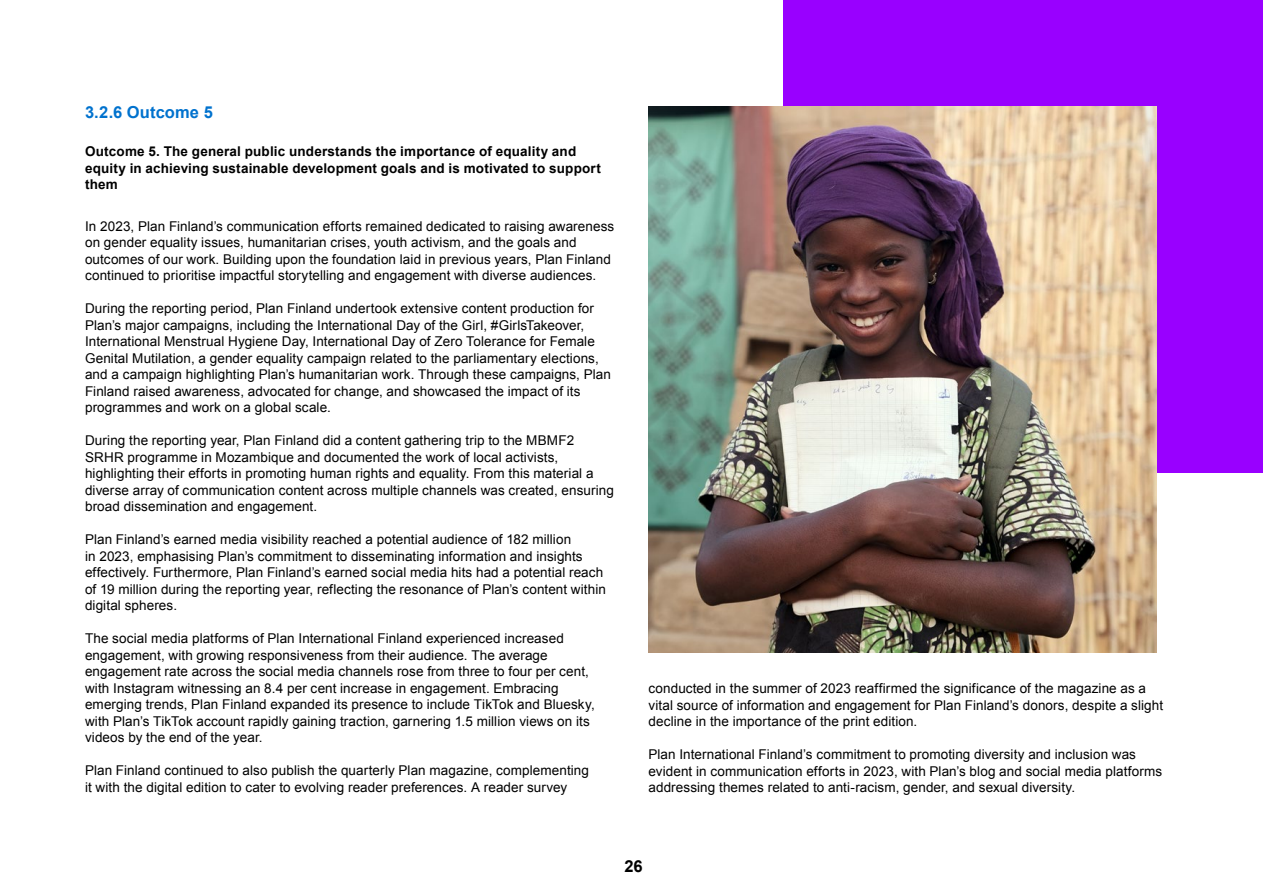
<style>
.page{position:relative;width:1263px;height:893px;background:#fff}
.page>*{position:absolute;margin:0;border:0;box-sizing:border-box;transform-origin:0 0}
._3_Alaluvun_väliotsikko{font:700 16.5px "Arial";letter-spacing:.01em;color:#0072ce}
.t1{font:700 16.5px "Arial";color:#000}
.Leipä{font:13.5px/16.5px "Arial";letter-spacing:.005em;color:#000}
.alaluvun_väliotsikon_alaotsikko{font:700 13.5px/16.5px "Arial";letter-spacing:.015em;color:#000}
</style>
<div class="page">
<div style="left:783px;top:0;width:480px;height:472px;background:#90f"></div>
<img style="left:649px;top:106px;width:507px;height:547px">
<h3 class="_3_Alaluvun_väliotsikko" style="left:85px;top:102px;width:129px">3.2.6 Outcome 5</h3>
<h4 class="alaluvun_väliotsikon_alaotsikko" style="left:85px;top:144px;width:517px">Outcome 5. The general public understands the importance of equality and equity in achieving sustainable development goals and is motivated to support them</h4>
<p class="Leipä" style="left:85px;top:218px;width:531px">In 2023, Plan Finland’s communication efforts remained dedicated to raising awareness on gender equality issues, humanitarian crises, youth activism, and the goals and outcomes of our work. Building upon the foundation laid in previous years, Plan Finland continued to prioritise impactful storytelling and engagement with diverse audiences.</p>
<p class="Leipä" style="left:85px;top:300px;width:527px">During the reporting period, Plan Finland undertook extensive content production for Plan’s major campaigns, including the International Day of the Girl, #GirlsTakeover, International Menstrual Hygiene Day, International Day of Zero Tolerance for Female Genital Mutilation, a gender equality campaign related to the parliamentary elections, and a campaign highlighting Plan’s humanitarian work. Through these campaigns, Plan Finland raised awareness, advocated for change, and showcased the impact of its programmes and work on a global scale.</p>
<p class="Leipä" style="left:85px;top:432px;width:530px">During the reporting year, Plan Finland did a content gathering trip to the MBMF2<br>SRHR programme in Mozambique and documented the work of local activists, highlighting their efforts in promoting human rights and equality. From this material a diverse array of communication content across multiple channels was created, ensuring broad dissemination and engagement.</p>
<p class="Leipä" style="left:85px;top:531px;width:522px">Plan Finland’s earned media visibility reached a potential audience of 182 million<br>in 2023, emphasising Plan’s commitment to disseminating information and insights effectively. Furthermore, Plan Finland’s earned social media hits had a potential reach of 19 million during the reporting year, reflecting the resonance of Plan’s content within digital spheres.</p>
<p class="Leipä" style="left:85px;top:630px;width:511px">The social media platforms of Plan International Finland experienced increased engagement, with growing responsiveness from their audience. The average engagement rate across the social media channels rose from three to four per cent, with Instagram witnessing an 8.4 per cent increase in engagement. Embracing emerging trends, Plan Finland expanded its presence to include TikTok and Bluesky, with Plan’s TikTok account rapidly gaining traction, garnering 1.5 million views on its videos by the end of the year.</p>
<p class="Leipä" style="left:85px;top:762px;width:505px">Plan Finland continued to also publish the quarterly Plan magazine, complementing it with the digital edition to cater to evolving reader preferences. A reader survey</p>
<p class="Leipä" style="left:648px;top:680px;width:516px">conducted in the summer of 2023 reaffirmed the significance of the magazine as a vital source of information and engagement for Plan Finland’s donors, despite a slight decline in the importance of the print edition.</p>
<p class="Leipä" style="left:648px;top:746px;width:515px">Plan International Finland’s commitment to promoting diversity and inclusion was evident in communication efforts in 2023, with Plan’s blog and social media platforms addressing themes related to anti-racism, gender, and sexual diversity.</p>
<p class="t1" style="left:624px;top:855px;width:20px">26</p>
</div>
